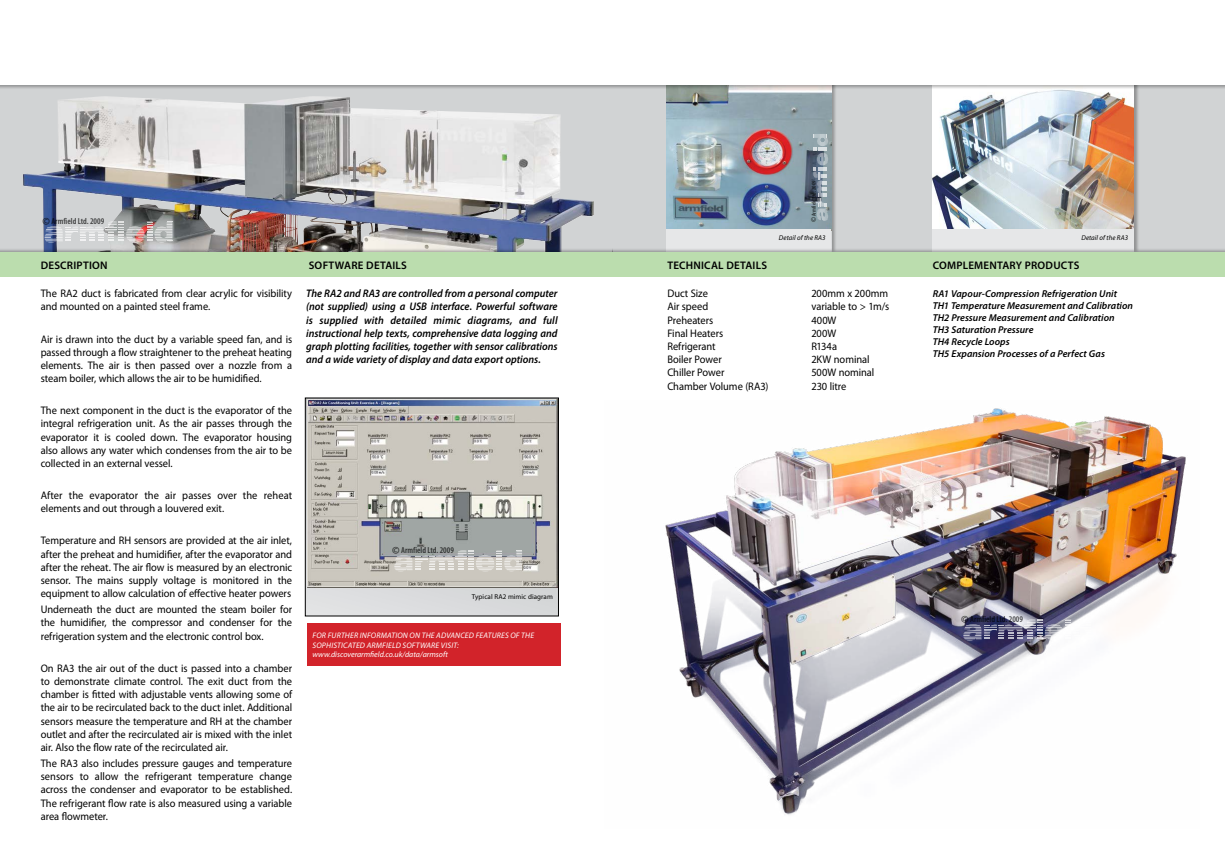
<style>
.page{position:relative;width:1225px;height:842px;background:#fff}
.page>*{position:absolute;margin:0;border:0;box-sizing:border-box;transform-origin:0 0}
.BODY_para{font:11px/13.2px "Myriad Pro";letter-spacing:-.005em;color:#000;text-align:justify;scale:.95 1}
.BODY_para-2{font:italic 600 11px/13.2px "Myriad Pro";color:#000;text-align:justify;scale:.95 1}
.BODY_para-3{font:600 11px "Myriad Pro";letter-spacing:.02em;color:#000}
.BODY_para_left_LAST{font:italic 600 10px/12px "Myriad Pro";letter-spacing:.005em;color:#000}
.t1{font:600 condensed 8.7px "Myriad Pro";color:#000}
.Sidebar_text{font:italic 8px/9.6px "Myriad Pro";letter-spacing:.02em;color:#fff}
.t2{font:italic 7px "Myriad Pro";letter-spacing:.01em;color:#000}
.t3{font:7px "Myriad Pro";letter-spacing:.01em;color:#000}
.t4{font:600 condensed 5.9px "Myriad Pro";color:#000}
.s1{font-weight:700;font-size:11.1px}
.s2{font-weight:700;font-size:7.5px}
</style>
<div class="page">
<div style="left:0;top:84px;width:1225px;height:170px;background:#d1d3d4"></div>
<div style="left:932px;top:80px;width:207px;height:173px;background:#000;opacity:.3"></div>
<img style="left:932px;top:90px;width:201px;height:139px">
<div style="left:932px;top:229px;width:201px;height:24px;background:#e6e7e8"></div>
<div style="left:666px;top:80px;width:170px;height:173px;background:#000;opacity:.3"></div>
<img style="left:666px;top:90px;width:165px;height:139px">
<div style="left:666px;top:229px;width:165px;height:24px;background:#e6e7e8"></div>
<svg style="left:813px;top:134px;width:15px;height:87px"></svg>
<img style="left:23px;top:96px;width:571px;height:152px">
<div style="left:0;top:0;width:1225px;height:90px;background:#000;opacity:.3"></div>
<div style="left:0;top:0;width:1225px;height:84px;background:#fff"></div>
<div style="left:0;top:252px;width:612px;height:24px;background:#bbddae"></div>
<div style="left:612px;top:252px;width:613px;height:24px;background:#bbddae"></div>
<div style="left:307px;top:623px;width:253px;height:43px;background:#d2232a"></div>
<img style="left:665px;top:408px;width:521px;height:407px">
<svg style="left:45px;top:221px;width:127px;height:22px"></svg>
<svg style="left:963px;top:619px;width:128px;height:22px"></svg>
<svg style="left:305px;top:398px;width:254px;height:218px;background:#bcbbb7"></svg>
<svg style="left:394px;top:550px;width:128px;height:22px;background:#c7c6c2"></svg>
<p class="t1" style="left:43px;top:217px;width:63px"><span class="s1">©</span> Armfield Ltd. 2009</p>
<p class="t4" style="left:810px;top:222px;width:43px;rotate:-90deg"><span class="s2">©</span> Armfield Ltd. 2009</p>
<p class="t2" style="left:779px;top:233px;width:48px">Detail of the RA3</p>
<p class="t2" style="left:1081px;top:233px;width:48px">Detail of the RA3</p>
<p class="BODY_para-3" style="left:41px;top:259px;width:68px">DESCRIPTION</p>
<p class="BODY_para-3" style="left:309px;top:259px;width:100px">SOFTWARE DETAILS</p>
<p class="BODY_para-3" style="left:667px;top:259px;width:101px">TECHNICAL DETAILS</p>
<p class="BODY_para-3" style="left:933px;top:259px;width:148px">COMPLEMENTARY PRODUCTS</p>
<p class="BODY_para" style="left:41px;top:287px;width:266px">The RA2 duct is fabricated from clear acrylic for visibility and mounted on a painted steel frame.</p>
<p class="BODY_para" style="left:41px;top:332px;width:266px">Air is drawn into the duct by a variable speed fan, and is passed through a flow straightener to the preheat heating elements. The air is then passed over a nozzle from a steam boiler, which allows the air to be humidified.</p>
<p class="BODY_para" style="left:41px;top:404px;width:266px">The next component in the duct is the evaporator of the integral refrigeration unit. As the air passes through the evaporator it is cooled down. The evaporator housing also allows any water which condenses from the air to be collected in an external vessel.</p>
<p class="BODY_para" style="left:41px;top:489px;width:266px">After the evaporator the air passes over the reheat elements and out through a louvered exit.</p>
<p class="BODY_para" style="left:41px;top:534px;width:266px">Temperature and RH sensors are provided at the air inlet, after the preheat and humidifier, after the evaporator and after the reheat. The air flow is measured by an electronic sensor. The mains supply voltage is monitored in the equipment to allow calculation of effective heater powers</p>
<p class="BODY_para" style="left:41px;top:603px;width:266px">Underneath the duct are mounted the steam boiler for the humidifier, the compressor and condenser for the refrigeration system and the electronic control box.</p>
<p class="BODY_para" style="left:41px;top:661px;width:266px">On RA3 the air out of the duct is passed into a chamber to demonstrate climate control. The exit duct from the chamber is fitted with adjustable vents allowing some of the air to be recirculated back to the duct inlet. Additional sensors measure the temperature and RH at the chamber outlet and after the recirculated air is mixed with the inlet air. Also the flow rate of the recirculated air.</p>
<p class="BODY_para" style="left:41px;top:756px;width:266px">The RA3 also includes pressure gauges and temperature sensors to allow the refrigerant temperature change across the condenser and evaporator to be established.<br>The refrigerant flow rate is also measured using a variable area flowmeter.</p>
<p class="BODY_para-2" style="left:306px;top:287px;width:266px">The RA2 and RA3 are controlled from a personal computer (not supplied) using a USB interface. Powerful software is supplied with detailed mimic diagrams, and full instructional help texts, comprehensive data logging and graph plotting facilities, together with sensor calibrations and a wide variety of display and data export options.</p>
<p class="t1" style="left:392px;top:546px;width:63px"><span class="s1">©</span> Armfield Ltd. 2009</p>
<p class="t3" style="left:472px;top:592px;width:82px">Typical RA2 mimic diagram</p>
<p class="Sidebar_text" style="left:312px;top:630px;width:223px">FOR FURTHER INFORMATION ON THE ADVANCED FEATURES OF THE<br>SOPHISTICATED ARMFIELD SOFTWARE VISIT: www.discoverarmfield.co.uk/data/armsoft</p>
<p class="BODY_para" style="left:667px;top:287px;width:44px">Duct Size</p>
<p class="BODY_para" style="left:811px;top:287px;width:82px">200mm x 200mm</p>
<p class="BODY_para" style="left:667px;top:300px;width:45px">Air speed</p>
<p class="BODY_para" style="left:811px;top:300px;width:83px">variable to &gt; 1m/s</p>
<p class="BODY_para" style="left:667px;top:313px;width:50px">Preheaters</p>
<p class="BODY_para" style="left:811px;top:313px;width:28px">400W</p>
<p class="BODY_para" style="left:667px;top:326px;width:60px">Final Heaters</p>
<p class="BODY_para" style="left:811px;top:326px;width:28px">200W</p>
<p class="BODY_para" style="left:667px;top:340px;width:52px">Refrigerant</p>
<p class="BODY_para" style="left:811px;top:340px;width:29px">R134a</p>
<p class="BODY_para" style="left:667px;top:353px;width:59px">Boiler Power</p>
<p class="BODY_para" style="left:811px;top:353px;width:63px">2KW nominal</p>
<p class="BODY_para" style="left:667px;top:366px;width:62px">Chiller Power</p>
<p class="BODY_para" style="left:811px;top:366px;width:68px">500W nominal</p>
<p class="BODY_para" style="left:667px;top:379px;width:108px">Chamber Volume (RA3)</p>
<p class="BODY_para" style="left:811px;top:379px;width:38px">230 litre</p>
<p class="BODY_para_left_LAST" style="left:933px;top:287px;width:202px">RA1 Vapour-Compression Refrigeration Unit TH1 Temperature Measurement and Calibration TH2 Pressure Measurement and Calibration TH3 Saturation Pressure<br>TH4 Recycle Loops<br>TH5 Expansion Processes of a Perfect Gas</p>
<p class="t1" style="left:961px;top:615px;width:63px"><span class="s1">©</span> Armfield Ltd. 2009</p>
</div>
